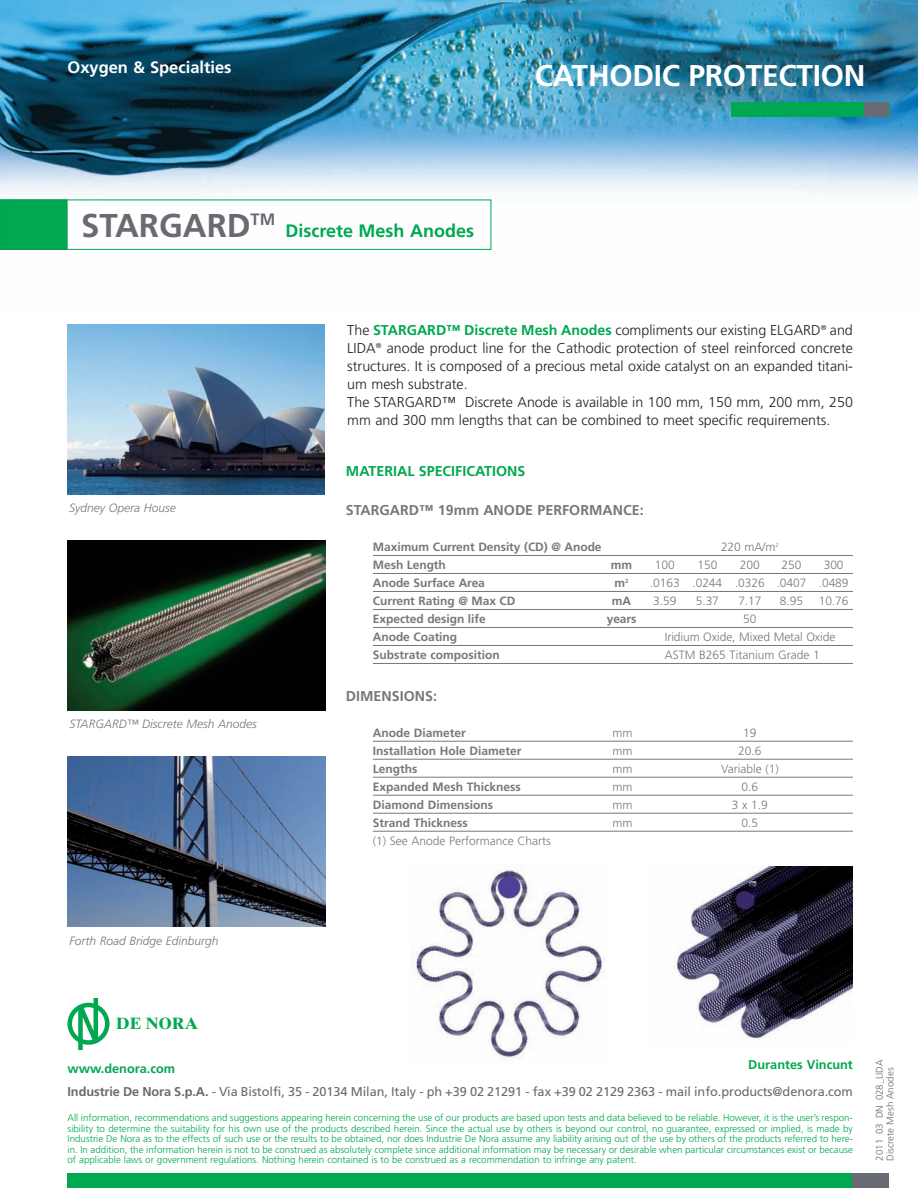
<style>
.page{position:relative;width:918px;height:1188px;background:#fff}
.page>*{position:absolute;margin:0;border:0;box-sizing:border-box;transform-origin:0 0}
.t1{font:700 33px "Frutiger";color:#696b73}
.t2{font:700 30px "Frutiger";letter-spacing:-.01em;color:#fff}
.t3{font:700 18px "Frutiger";color:#00a851}
.t4{font:700 16.5px "Frutiger";color:#fff}
.t5{font:700 16.35px "Times Ten";color:#00a94e}
.t6{font:300 14.25px/18px "Frutiger";color:#231f20}
.t7{font:700 14.25px "Frutiger";color:#76787b}
.t8{font:700 14.25px "Frutiger";color:#00a851}
.t9{font:12.75px "Frutiger";letter-spacing:-.005em;color:#696b73}
.t10{font:700 12.75px "Frutiger";color:#00a851}
.t11{font:700 12px "Frutiger";color:#76787b}
.t12{font:300 12px "Frutiger";letter-spacing:-.005em;color:#76787b}
.t13{font:italic 300 12px "Frutiger";color:#76787b}
.t14{font:300 9.75px/10.5px "Frutiger";color:#00a851;text-align:justify}
.t15{font:300 9.75px/10.5px "Frutiger";color:#696b73}
.s1{font-weight:700;color:#00a851}
.s2{font-weight:700}
</style>
<div class="page">
<img style="left:0;top:0;width:918px;height:250px">
<div style="left:731px;top:102px;width:158px;height:14px;background:#00a851"></div>
<div style="left:865px;top:102px;width:24px;height:14px;background:#696b73"></div>
<div style="left:0;top:200px;width:491px;height:50px;border:1px solid #00a851"></div>
<div style="left:1px;top:200px;width:66px;height:49px;background:#00a851"></div>
<div style="left:0;top:200px;width:68px;height:50px;border:1px solid #009e57"></div>
<div style="left:67px;top:1174px;width:786px;height:14px;background:#00a851"></div>
<div style="left:853px;top:1174px;width:36px;height:14px;background:#696b73"></div>
<svg style="left:68px;top:998px;width:42px;height:52px"></svg>
<hr style="left:373px;top:741px;width:480px;height:1px;background:#76787b">
<hr style="left:373px;top:759px;width:480px;height:1px;background:#76787b">
<hr style="left:373px;top:777px;width:480px;height:1px;background:#76787b">
<hr style="left:373px;top:795px;width:480px;height:1px;background:#76787b">
<hr style="left:373px;top:813px;width:480px;height:1px;background:#76787b">
<hr style="left:373px;top:831px;width:480px;height:1px;background:#76787b">
<hr style="left:373px;top:555px;width:480px;height:1px;background:#76787b">
<hr style="left:373px;top:573px;width:480px;height:1px;background:#76787b">
<hr style="left:373px;top:591px;width:480px;height:1px;background:#76787b">
<hr style="left:373px;top:609px;width:480px;height:1px;background:#76787b">
<hr style="left:373px;top:627px;width:480px;height:1px;background:#76787b">
<hr style="left:373px;top:645px;width:480px;height:1px;background:#76787b">
<hr style="left:373px;top:663px;width:480px;height:1px;background:#76787b">
<img style="left:67px;top:324px;width:258px;height:170px">
<img style="left:68px;top:540px;width:257px;height:170px">
<img style="left:68px;top:757px;width:257px;height:170px">
<img style="left:416px;top:869px;width:189px;height:191px">
<img style="left:673px;top:867px;width:180px;height:172px">
<p class="t4" style="left:68px;top:60px;width:166px">Oxygen &amp; Specialties</p>
<p class="t2" style="left:535px;top:64px;width:332px">CATHODIC PROTECTION</p>
<p class="t1" style="left:81px;top:212px;width:196px">STARGARD<sup>TM</sup></p>
<p class="t3" style="left:285px;top:223px;width:190px">Discrete Mesh Anodes</p>
<p class="t13" style="left:69px;top:503px;width:108px">Sydney Opera House</p>
<p class="t13" style="left:69px;top:719px;width:189px">STARGARD™ Discrete Mesh Anodes</p>
<p class="t6" style="left:347px;top:322px;width:507px">The <span class="s1">STARGARD™ Discrete Mesh Anodes</span> compliments our existing ELGARD<sup>®</sup> and LIDA<sup>®</sup> anode product line for the Cathodic protection of steel reinforced concrete structures. It is composed of a precious metal oxide catalyst on an expanded titani&shy;um mesh substrate.<br>The STARGARD™ Discrete Anode is available in 100 mm, 150 mm, 200 mm, 250 mm and 300 mm lengths that can be combined to meet specific requirements.</p>
<p class="t8" style="left:346px;top:466px;width:181px">MATERIAL SPECIFICATIONS</p>
<p class="t7" style="left:346px;top:505px;width:299px">STARGARD™ 19mm ANODE PERFORMANCE:</p>
<p class="t11" style="left:373px;top:542px;width:230px">Maximum Current Density (CD) @ Anode</p>
<p class="t12" style="left:721px;top:542px;width:59px">220 mA/m<sup>2</sup></p>
<p class="t11" style="left:373px;top:560px;width:74px">Mesh Length</p>
<p class="t11" style="left:611px;top:560px;width:23px">mm</p>
<p class="t12" style="left:655px;top:560px;width:21px">100</p>
<p class="t12" style="left:697px;top:560px;width:21px">150</p>
<p class="t12" style="left:740px;top:560px;width:21px">200</p>
<p class="t12" style="left:782px;top:560px;width:21px">250</p>
<p class="t12" style="left:824px;top:560px;width:21px">300</p>
<p class="t11" style="left:373px;top:578px;width:113px">Anode Surface Area</p>
<p class="t11" style="left:615px;top:578px;width:15px">m<sup>2</sup></p>
<p class="t12" style="left:650px;top:578px;width:200px">.0163 .0244 .0326 .0407 .0489</p>
<p class="t11" style="left:373px;top:596px;width:144px">Current Rating @ Max CD</p>
<p class="t11" style="left:612px;top:596px;width:21px">mA</p>
<p class="t12" style="left:653px;top:596px;width:25px">3.59</p>
<p class="t12" style="left:696px;top:596px;width:25px">5.37</p>
<p class="t12" style="left:738px;top:596px;width:25px">7.17</p>
<p class="t12" style="left:780px;top:596px;width:25px">8.95</p>
<p class="t12" style="left:819px;top:596px;width:31px">10.76</p>
<p class="t11" style="left:373px;top:614px;width:114px">Expected design life</p>
<p class="t11" style="left:607px;top:614px;width:31px">years</p>
<p class="t12" style="left:743px;top:614px;width:15px">50</p>
<p class="t11" style="left:373px;top:632px;width:86px">Anode Coating</p>
<p class="t12" style="left:665px;top:632px;width:172px">Iridium Oxide, Mixed Metal Oxide</p>
<p class="t11" style="left:373px;top:650px;width:128px">Substrate composition</p>
<p class="t12" style="left:665px;top:650px;width:156px">ASTM B265 Titanium Grade 1</p>
<p class="t7" style="left:346px;top:690px;width:93px">DIMENSIONS:</p>
<p class="t11" style="left:373px;top:728px;width:95px">Anode Diameter</p>
<p class="t12" style="left:612px;top:728px;width:21px">mm</p>
<p class="t12" style="left:743px;top:728px;width:15px">19</p>
<p class="t11" style="left:373px;top:746px;width:150px">Installation Hole Diameter</p>
<p class="t12" style="left:612px;top:746px;width:21px">mm</p>
<p class="t12" style="left:738px;top:746px;width:25px">20.6</p>
<p class="t11" style="left:373px;top:764px;width:46px">Lengths</p>
<p class="t12" style="left:612px;top:764px;width:21px">mm</p>
<p class="t12" style="left:721px;top:764px;width:59px">Variable (1)</p>
<p class="t11" style="left:373px;top:782px;width:149px">Expanded Mesh Thickness</p>
<p class="t12" style="left:612px;top:782px;width:21px">mm</p>
<p class="t12" style="left:742px;top:782px;width:18px">0.6</p>
<p class="t11" style="left:373px;top:800px;width:122px">Diamond Dimensions</p>
<p class="t12" style="left:612px;top:800px;width:21px">mm</p>
<p class="t12" style="left:732px;top:800px;width:37px">3 x 1.9</p>
<p class="t11" style="left:373px;top:818px;width:97px">Strand Thickness</p>
<p class="t12" style="left:612px;top:818px;width:21px">mm</p>
<p class="t12" style="left:742px;top:818px;width:18px">0.5</p>
<p class="t12" style="left:373px;top:836px;width:179px">(1) See Anode Performance Charts</p>
<p class="t13" style="left:69px;top:936px;width:151px">Forth Road Bridge Edinburgh</p>
<p class="t5" style="left:116px;top:1018px;width:84px">DE NORA</p>
<p class="t10" style="left:68px;top:1064px;width:109px">www.denora.com</p>
<p class="t10" style="left:748px;top:1060px;width:106px">Durantes Vincunt</p>
<p class="t9" style="left:68px;top:1087px;width:787px"><span class="s2">Industrie De Nora S.p.A.</span> - Via Bistolfi, 35 - 20134 Milan, Italy - ph +39 02 21291 - fax +39 02 2129 2363 - mail info.products@denora.com</p>
<p class="t14" style="left:68px;top:1113px;width:787px">All information, recommendations and suggestions appearing herein concerning the use of our products are based upon tests and data believed to be reliable. However, it is the user’s respon&shy;sibility to determine the suitability for his own use of the products described herein. Since the actual use by others is beyond our control, no guarantee, expressed or implied, is made by Industrie De Nora as to the effects of such use or the results to be obtained, nor does Industrie De Nora assume any liability arising out of the use by others of the products referred to here&shy;in. In addition, the information herein is not to be construed as absolutely complete since additional information may be necessary or desirable when particular circumstances exist or because of applicable laws or government regulations. Nothing herein contained is to be construed as a recommendation to infringe any patent.</p>
<p class="t15" style="left:875px;top:1161px;width:102px;rotate:-90deg">2011 03 DN 028_LIDA<br>Discrete Mesh Anodes</p>
</div>
